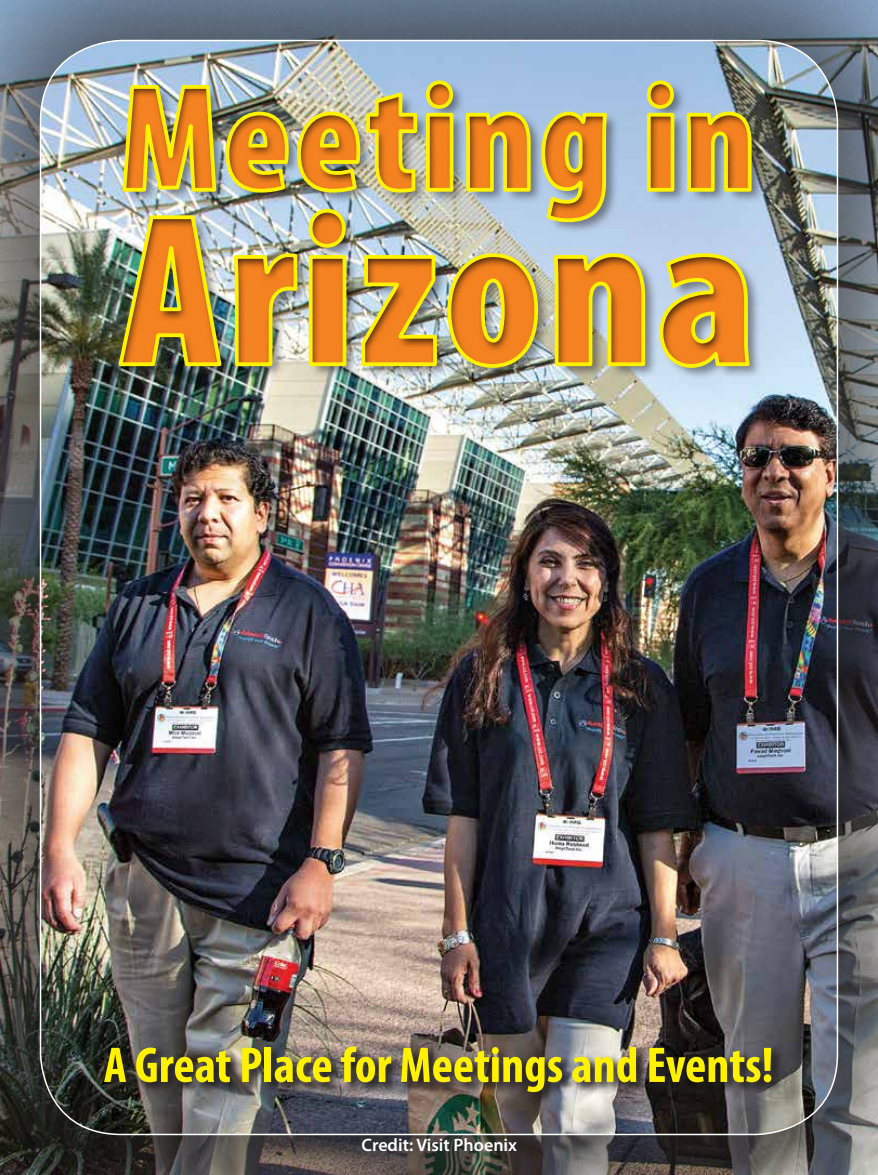
<style>
.page{position:relative;width:878px;height:1175px;background:#fff}
.page>*{position:absolute;margin:0;border:0;box-sizing:border-box;transform-origin:0 0}
.t1{font:900 condensed 217.95px "Myriad Pro";letter-spacing:.025em;color:#f58220}
.t2{font:900 condensed 152.55px "Myriad Pro";letter-spacing:.025em;color:#f58220}
.Dest-HeadlineSub__CI{font:700 condensed 50.55px "Myriad Pro";color:#fff200}
.Photo_Credit__CIT_20{font:600 18px "Myriad Pro";color:#fff}
</style>
<div class="page">
<div style="left:0;top:0;width:878px;height:1174px;background:#231f20;opacity:.75"></div>
<img style="left:40px;top:419px;width:797px;height:715px">
<img style="left:101px;top:1043px;width:683px;height:63px">
<div style="left:38px;top:40px;width:840px;height:379px;background:#231f20;opacity:.85"></div>
<img style="left:120px;top:83px;width:98px;height:111px">
<img style="left:224px;top:79px;width:231px;height:116px">
<svg style="left:463px;top:110px;width:69px;height:84px"></svg>
<svg style="left:539px;top:110px;width:70px;height:114px"></svg>
<svg style="left:645px;top:79px;width:31px;height:115px"></svg>
<svg style="left:684px;top:110px;width:69px;height:84px"></svg>
<img style="left:116px;top:213px;width:108px;height:155px">
<img style="left:232px;top:251px;width:67px;height:117px">
<img style="left:307px;top:207px;width:41px;height:161px">
<img style="left:358px;top:253px;width:81px;height:115px">
<img style="left:445px;top:251px;width:95px;height:119px">
<svg style="left:552px;top:251px;width:95px;height:117px"></svg>
<svg style="left:657px;top:251px;width:95px;height:119px"></svg>
<h2 class="t2" style="left:120px;top:41px;width:637px">Meeting in</h2>
<h1 class="t1" style="left:120px;top:152px;width:636px">Arizona</h1>
<p class="Dest-HeadlineSub__CI" style="left:104px;top:1033px;width:671px">A Great Place for Meetings and Events!</p>
<p class="Photo_Credit__CIT_20" style="left:361px;top:1133px;width:157px">Credit: Visit Phoenix</p>
</div>
